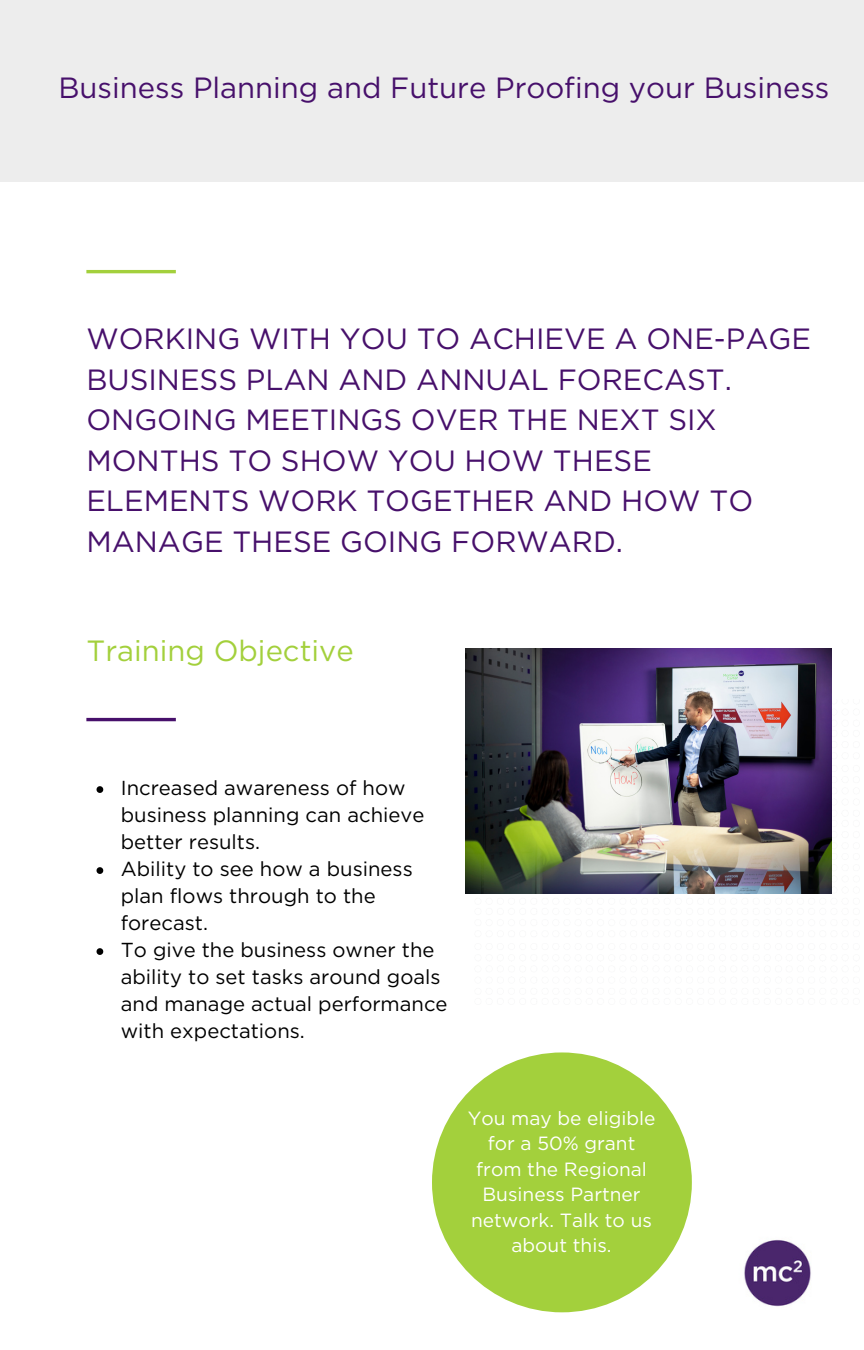
<style>
.page{position:relative;width:864px;height:1350px;background:#fff}
.page>*{position:absolute;margin:0;border:0;box-sizing:border-box;transform-origin:0 0}
.t1{font:29.25px/40.5px "Gotham";color:#47106b}
.t2{font:29.25px "Gotham";color:#a3d03c}
.t3{font:20.25px/27px "Gotham";color:#000}
.t4{font:19.12px/25.4px "Gotham";color:#fff;text-align:center}
</style>
<div class="page">
<div style="left:0;top:0;width:864px;height:182px;background:#ededed"></div>
<hr style="left:86px;top:270px;width:90px;height:3px;background:#a3d03c">
<hr style="left:86px;top:718px;width:90px;height:3px;background:#47106b">
<svg style="left:97px;top:786px;width:6px;height:7px"></svg>
<svg style="left:97px;top:867px;width:6px;height:7px"></svg>
<svg style="left:97px;top:948px;width:6px;height:7px"></svg>
<div style="left:432px;top:1052px;width:260px;height:260px;background:#a3d03c;border-radius:50%"></div>
<img style="left:465px;top:648px;width:367px;height:245px">
<img style="left:744px;top:1239px;width:67px;height:68px">
<h1 class="t1" style="left:58px;top:66px;width:773px">Business Planning and Future Proofing your Business</h1>
<h1 class="t1" style="left:86px;top:318px;width:726px">WORKING WITH YOU TO ACHIEVE A ONE-PAGE<br>BUSINESS PLAN AND ANNUAL FORECAST.<br>ONGOING MEETINGS OVER THE NEXT SIX<br>MONTHS TO SHOW YOU HOW THESE<br>ELEMENTS WORK TOGETHER AND HOW TO<br>MANAGE THESE GOING FORWARD.</h1>
<h1 class="t2" style="left:86px;top:634px;width:269px">Training Objective</h1>
<p class="t3" style="left:121px;top:774px;width:328px">Increased awareness of how business planning can achieve better results.<br>Ability to see how a business plan flows through to the forecast.<br>To give the business owner the ability to set tasks around goals and manage actual performance with expectations.</p>
<p class="t4" style="left:468px;top:1105px;width:189px">You may be eligible for a 50% grant from the Regional<br>Business Partner network. Talk to us about this.</p>
</div>
